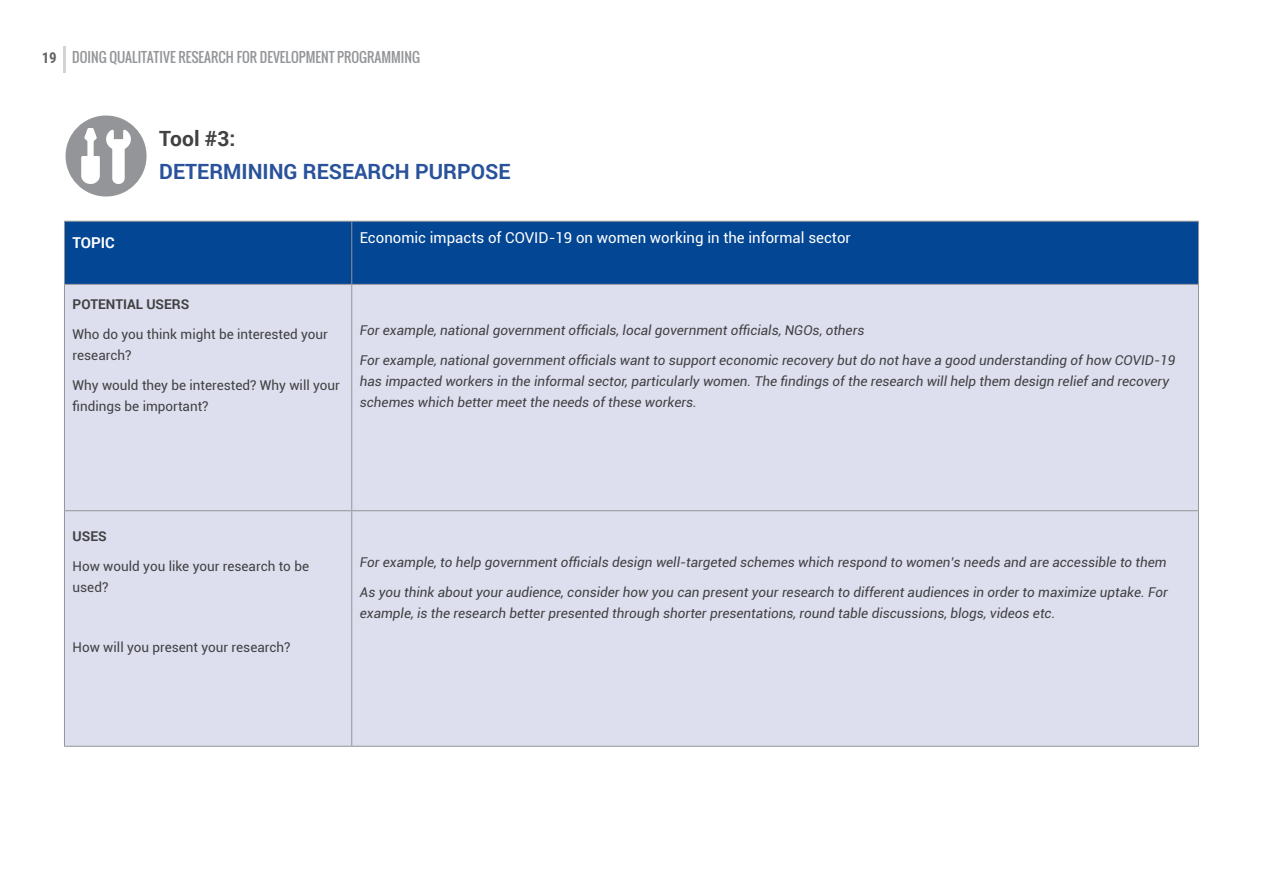
<style>
.page{position:relative;width:1263px;height:893px;background:#fff}
.page>*{position:absolute;margin:0;border:0;box-sizing:border-box;transform-origin:0 0}
.t1{font:700 21px "Roboto";color:#29529b}
.t2{font:700 21px "Roboto";color:#414042}
.t3{font:15px "Roboto";color:#fff}
.t4{font:700 15px "Roboto";color:#fff}
.t5{font:italic 13.5px/21px "Roboto";color:#414042}
.t6{font:13.5px/21px "Roboto";color:#414042}
.t7{font:13.5px "Oswald";color:#939598}
.t8{font:700 13.5px "Roboto";color:#414042}
.s1{font-family:"Roboto Condensed";font-weight:700;font-size:15px;color:#636466}
</style>
<div class="page">
<hr style="left:63px;top:46px;width:3px;height:27px;background:#d1d3d4">
<div style="left:65px;top:222px;width:1133px;height:62px;background:#034694"></div>
<div style="left:65px;top:285px;width:1133px;height:461px;background:#dddfef"></div>
<hr style="left:64px;top:221px;width:288px;height:1px;background:#939598">
<hr style="left:64px;top:222px;width:1px;height:62px;background:#939598">
<hr style="left:352px;top:221px;width:847px;height:1px;background:#939598">
<hr style="left:351px;top:222px;width:1px;height:62px;background:#939598">
<hr style="left:1198px;top:222px;width:1px;height:62px;background:#939598">
<hr style="left:64px;top:284px;width:288px;height:1px;background:#939598">
<hr style="left:64px;top:285px;width:1px;height:225px;background:#939598">
<hr style="left:352px;top:284px;width:847px;height:1px;background:#939598">
<hr style="left:351px;top:285px;width:1px;height:225px;background:#939598">
<hr style="left:1198px;top:285px;width:1px;height:225px;background:#939598">
<hr style="left:64px;top:510px;width:288px;height:1px;background:#939598">
<hr style="left:64px;top:511px;width:1px;height:235px;background:#939598">
<hr style="left:352px;top:510px;width:847px;height:1px;background:#939598">
<hr style="left:351px;top:511px;width:1px;height:235px;background:#939598">
<hr style="left:1198px;top:511px;width:1px;height:235px;background:#939598">
<hr style="left:64px;top:746px;width:288px;height:1px;background:#939598">
<hr style="left:352px;top:746px;width:847px;height:1px;background:#939598">
<div style="left:66px;top:116px;width:81px;height:81px;background:#939598;border-radius:50%"></div>
<svg style="left:81px;top:128px;width:50px;height:56px"></svg>
<p class="t7" style="left:42px;top:51px;width:380px"><span class="s1">19</span> DOING QUALITATIVE RESEARCH FOR DEVELOPMENT PROGRAMMING</p>
<h1 class="t2" style="left:159px;top:129px;width:78px">Tool #3:</h1>
<h1 class="t1" style="left:159px;top:162px;width:353px">DETERMINING RESEARCH PURPOSE</h1>
<p class="t4" style="left:73px;top:235px;width:44px">TOPIC</p>
<p class="t3" style="left:360px;top:231px;width:492px">Economic impacts of COVID-19 on women working in the informal sector</p>
<p class="t8" style="left:73px;top:298px;width:118px">POTENTIAL USERS</p>
<p class="t6" style="left:73px;top:325px;width:257px">Who do you think might be interested your research?</p>
<p class="t6" style="left:73px;top:376px;width:269px">Why would they be interested? Why will your findings be important?</p>
<p class="t5" style="left:360px;top:319px;width:506px">For example, national government officials, local government officials, NGOs, others</p>
<p class="t5" style="left:360px;top:349px;width:817px">For example, national government officials want to support economic recovery but do not have a good understanding of how COVID-19 has impacted workers in the informal sector, particularly women. The findings of the research will help them design relief and recovery schemes which better meet the needs of these workers.</p>
<p class="t8" style="left:73px;top:530px;width:36px">USES</p>
<p class="t6" style="left:73px;top:557px;width:238px">How would you like your research to be used?</p>
<p class="t6" style="left:73px;top:638px;width:220px">How will you present your research?</p>
<p class="t5" style="left:360px;top:551px;width:808px">For example, to help government officials design well-targeted schemes which respond to women’s needs and are accessible to them</p>
<p class="t5" style="left:360px;top:583px;width:809px">As you think about your audience, consider how you can present your research to different audiences in order to maximize uptake. For example, is the research better presented through shorter presentations, round table discussions, blogs, videos etc.</p>
</div>
